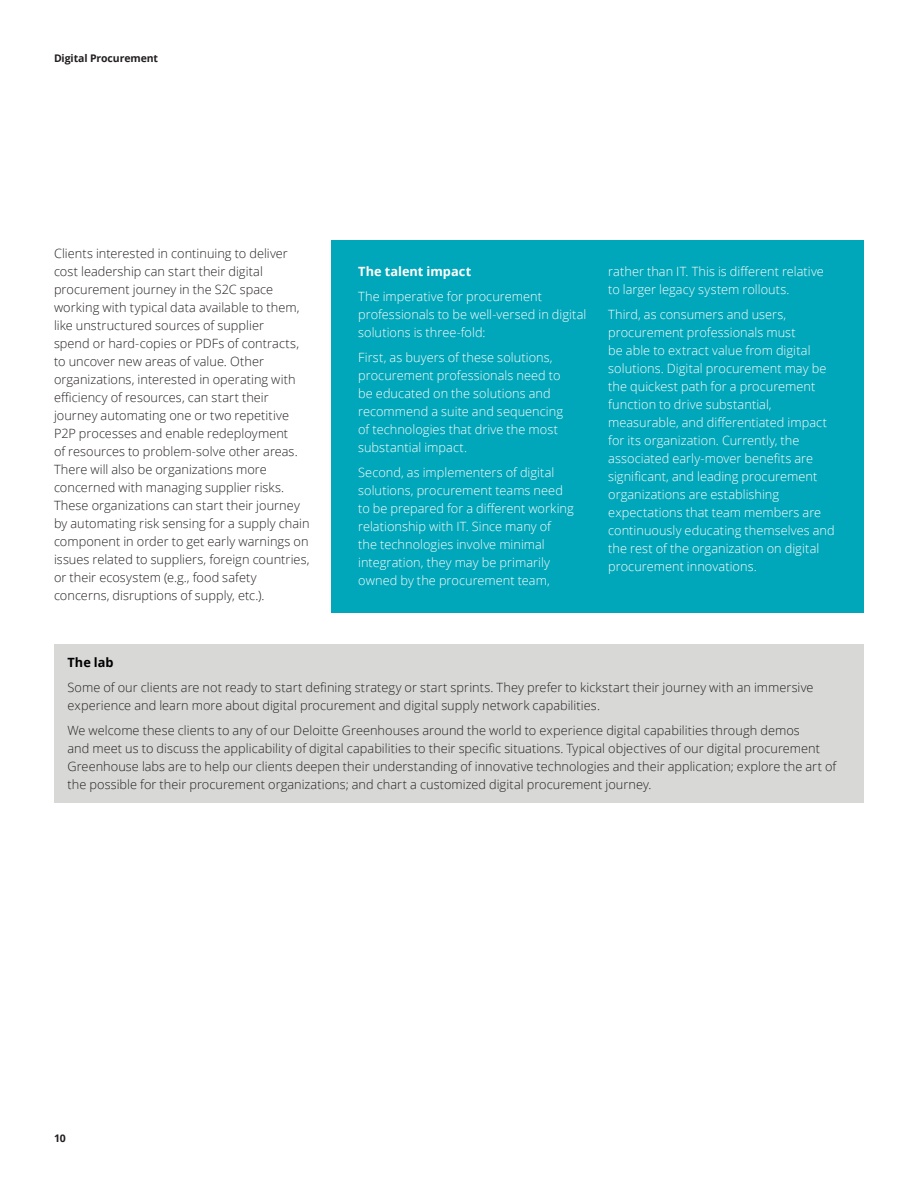
<style>
.page{position:relative;width:918px;height:1188px;background:#fff}
.page>*{position:absolute;margin:0;border:0;box-sizing:border-box;transform-origin:0 0}
.Body_copy__8_5_12pt{font:300 12.75px/18px "Open Sans";letter-spacing:.005em;color:#231f20}
.Subhead_A__8_5_12pt{font:300 12.75px/18px "Open Sans";letter-spacing:.005em;color:#fff}
.Subhead_A__8_5_12pt-2{font:700 12.75px "Open Sans";letter-spacing:.005em;color:#fff}
.Subhead_B__8_5_12pt{font:700 12.75px "Open Sans";color:#000}
.t1{font:700 10.5px "Open Sans";letter-spacing:-.01em;color:#231f20}
</style>
<div class="page">
<div style="left:54px;top:644px;width:810px;height:158px;background:#d8d9d7"></div>
<div style="left:331px;top:240px;width:533px;height:373px;background:#00a6b9"></div>
<p class="t1" style="left:54px;top:51px;width:106px">Digital Procurement</p>
<p class="Body_copy__8_5_12pt" style="left:54px;top:244px;width:257px">Clients interested in continuing to deliver cost leadership can start their digital procurement journey in the S2C space working with typical data available to them, like unstructured sources of supplier<br>spend or hard-copies or PDFs of contracts, to uncover new areas of value. Other organizations, interested in operating with efficiency of resources, can start their journey automating one or two repetitive P2P processes and enable redeployment<br>of resources to problem-solve other areas.<br>There will also be organizations more concerned with managing supplier risks.<br>These organizations can start their journey by automating risk sensing for a supply chain component in order to get early warnings on issues related to suppliers, foreign countries, or their ecosystem (e.g., food safety concerns, disruptions of supply, etc.).</p>
<p class="Subhead_A__8_5_12pt-2" style="left:358px;top:263px;width:115px">The talent impact</p>
<p class="Subhead_A__8_5_12pt" style="left:358px;top:287px;width:230px">The imperative for procurement professionals to be well-versed in digital solutions is three-fold:</p>
<p class="Subhead_A__8_5_12pt" style="left:358px;top:348px;width:206px">First, as buyers of these solutions, procurement professionals need to be educated on the solutions and recommend a suite and sequencing of technologies that drive the most substantial impact.</p>
<p class="Subhead_A__8_5_12pt" style="left:358px;top:463px;width:217px">Second, as implementers of digital solutions, procurement teams need to be prepared for a different working relationship with IT. Since many of<br>the technologies involve minimal integration, they may be primarily owned by the procurement team,</p>
<p class="Subhead_A__8_5_12pt" style="left:608px;top:262px;width:217px">rather than IT. This is different relative to larger legacy system rollouts.</p>
<p class="Subhead_A__8_5_12pt" style="left:608px;top:305px;width:228px">Third, as consumers and users, procurement professionals must<br>be able to extract value from digital solutions. Digital procurement may be the quickest path for a procurement function to drive substantial, measurable, and differentiated impact for its organization. Currently, the associated early-mover benefits are significant, and leading procurement organizations are establishing expectations that team members are continuously educating themselves and the rest of the organization on digital procurement innovations.</p>
<p class="Subhead_B__8_5_12pt" style="left:68px;top:654px;width:48px">The lab</p>
<p class="Body_copy__8_5_12pt" style="left:68px;top:678px;width:748px">Some of our clients are not ready to start defining strategy or start sprints. They prefer to kickstart their journey with an immersive experience and learn more about digital procurement and digital supply network capabilities.</p>
<p class="Body_copy__8_5_12pt" style="left:68px;top:721px;width:770px">We welcome these clients to any of our Deloitte Greenhouses around the world to experience digital capabilities through demos<br>and meet us to discuss the applicability of digital capabilities to their specific situations. Typical objectives of our digital procurement Greenhouse labs are to help our clients deepen their understanding of innovative technologies and their application; explore the art of the possible for their procurement organizations; and chart a customized digital procurement journey.</p>
<p class="t1" style="left:54px;top:1131px;width:13px">10</p>
</div>
